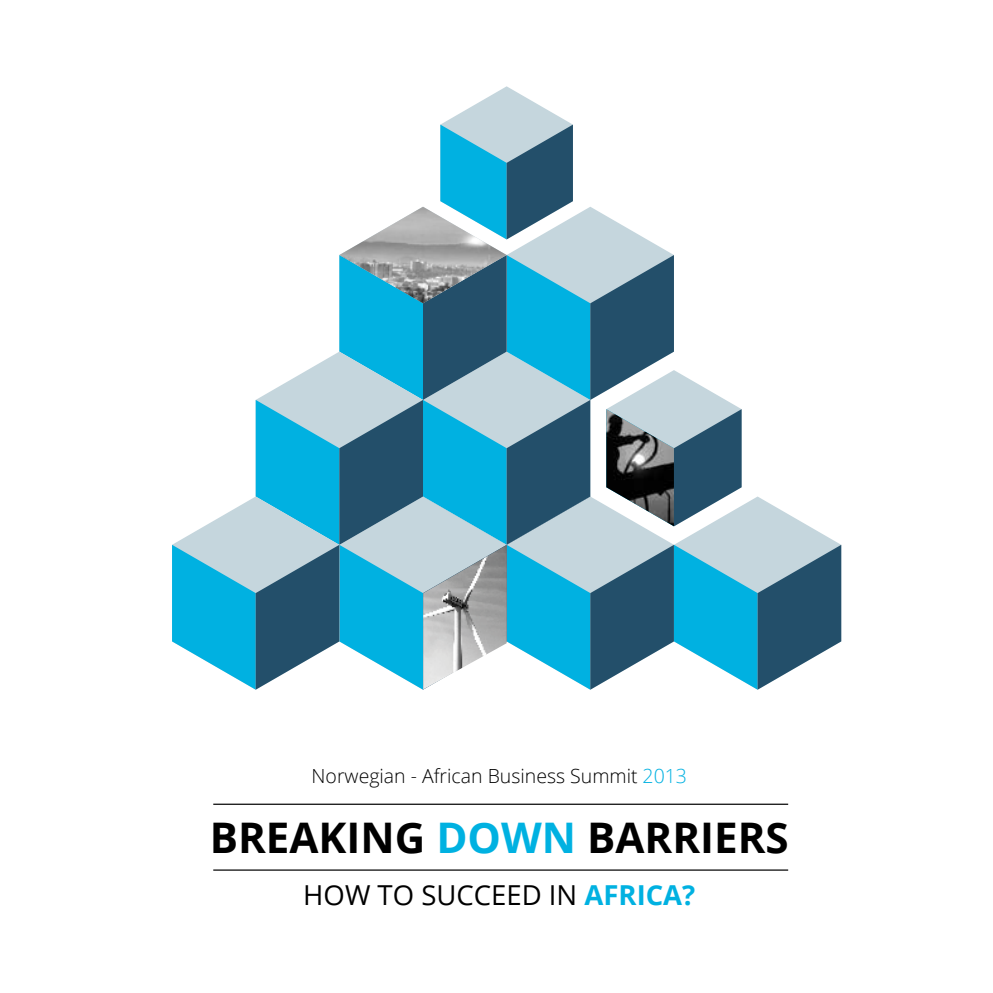
<style>
.page{position:relative;width:993px;height:993px;background:#fff}
.page>*{position:absolute;margin:0;border:0;box-sizing:border-box;transform-origin:0 0}
.t1{font:700 42.18px "Open Sans";color:#000}
.t2{font:27.47px "Open Sans";color:#000}
.t3{font:300 19.43px "Open Sans";color:#000}
.s1{color:#00b1e1}
.s2{font-weight:700;color:#00b1e1}
</style>
<div class="page">
<svg style="left:172px;top:86px;width:669px;height:603px"></svg>
<hr style="left:213px;top:803px;width:575px;height:1px;background:#000">
<hr style="left:213px;top:869px;width:575px;height:1px;background:#000">
<img style="left:423px;top:545px;width:83px;height:144px">
<img style="left:339px;top:207px;width:167px;height:96px">
<img style="left:606px;top:409px;width:67px;height:117px">
<p class="t3" style="left:311px;top:762px;width:377px">Norwegian - African Business Summit <span class="s1">2013</span></p>
<h1 class="t1" style="left:210px;top:807px;width:580px">BREAKING <span class="s1">DOWN</span> BARRIERS</h1>
<h2 class="t2" style="left:303px;top:876px;width:393px">HOW TO SUCCEED IN <span class="s2">AFRICA?</span></h2>
</div>
